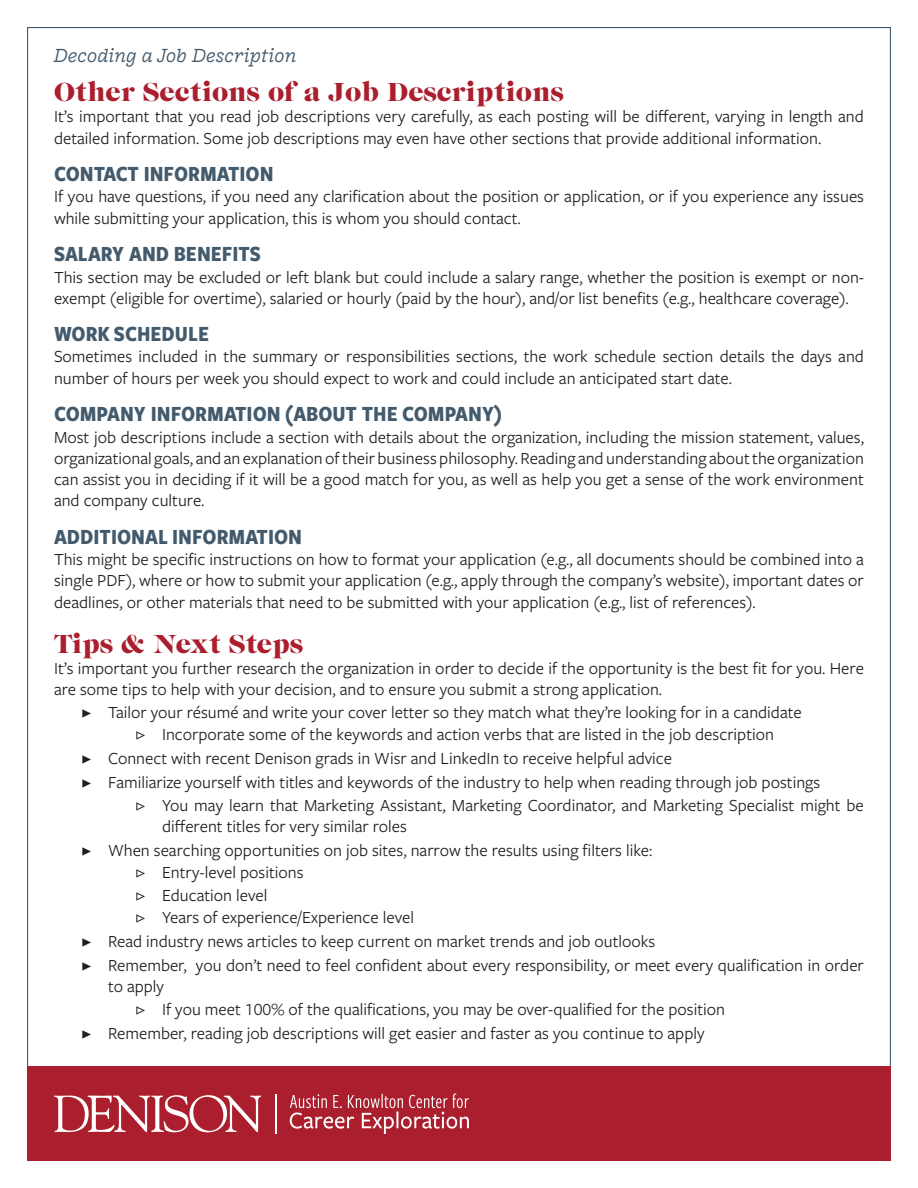
<style>
.page{position:relative;width:918px;height:1188px;background:#fff}
.page>*{position:absolute;margin:0;border:0;box-sizing:border-box;transform-origin:0 0}
.t1{font:27px "Caslon Graphique EF";color:#aa1e2d}
.t2{font:700 22.5px "Freight Sans Cnd Pro";color:#435b6d}
.t3{font:italic 21px "Freight Macro Pro";color:#435b6d}
.t4{font:17.7px/21.1px "Freight Sans Pro";color:#231f20}
.s1{font-family:"Minion Pro"}
</style>
<div class="page">
<div style="left:27px;top:1066px;width:864px;height:95px;background:#aa1e2d"></div>
<svg style="left:54px;top:1095px;width:207px;height:37px"></svg>
<hr style="left:275px;top:1094px;width:1px;height:39px;background:#fff">
<svg style="left:290px;top:1094px;width:179px;height:40px"></svg>
<p class="t3" style="left:54px;top:40px;width:244px">Decoding a Job Description</p>
<p class="t1" style="left:54px;top:77px;width:511px">Other Sections of a Job Descriptions</p>
<p class="t4" style="left:54px;top:105px;width:811px">It’s important that you read job descriptions very carefully, as each posting will be different, varying in length and detailed information. Some job descriptions may even have other sections that provide additional information.</p>
<p class="t2" style="left:54px;top:158px;width:221px">CONTACT INFORMATION</p>
<p class="t4" style="left:54px;top:185px;width:812px;line-height:21.6px">If you have questions, if you need any clarification about the position or application, or if you experience any issues while submitting your application, this is whom you should contact.</p>
<p class="t2" style="left:54px;top:239px;width:209px">SALARY AND BENEFITS</p>
<p class="t4" style="left:54px;top:265px;width:812px">This section may be excluded or left blank but could include a salary range, whether the position is exempt or non&shy;exempt (eligible for overtime), salaried or hourly (paid by the hour), and/or list benefits (e.g., healthcare coverage).</p>
<p class="t2" style="left:54px;top:318px;width:157px">WORK SCHEDULE</p>
<p class="t4" style="left:54px;top:345px;width:812px;line-height:21.6px">Sometimes included in the summary or responsibilities sections, the work schedule section details the days and number of hours per week you should expect to work and could include an anticipated start date.</p>
<p class="t2" style="left:54px;top:399px;width:450px">COMPANY INFORMATION (ABOUT THE COMPANY)</p>
<p class="t4" style="left:54px;top:425px;width:812px;text-align:justify">Most job descriptions include a section with details about the organization, including the mission statement, values, organizational goals, and an explanation of their business philosophy. Reading and understanding about the organization can assist you in deciding if it will be a good match for you, as well as help you get a sense of the work environment and company culture.</p>
<p class="t2" style="left:54px;top:521px;width:250px">ADDITIONAL INFORMATION</p>
<p class="t4" style="left:54px;top:548px;width:811px;text-align:justify">This might be specific instructions on how to format your application (e.g., all documents should be combined into a single PDF), where or how to submit your application (e.g., apply through the company’s website), important dates or deadlines, or other materials that need to be submitted with your application (e.g., list of references).</p>
<p class="t1" style="left:54px;top:629px;width:251px">Tips &amp; Next Steps</p>
<p class="t4" style="left:54px;top:657px;width:811px">It’s important you further research the organization in order to decide if the opportunity is the best fit for you. Here are some tips to help with your decision, and to ensure you submit a strong application.</p>
<p class="t4" style="left:81px;top:701px;width:722px"><span class="s1">▶</span> Tailor your résumé and write your cover letter so they match what they’re looking for in a candidate</p>
<p class="t4" style="left:135px;top:723px;width:641px"><span class="s1">▷</span> Incorporate some of the keywords and action verbs that are listed in the job description</p>
<p class="t4" style="left:81px;top:747px;width:593px"><span class="s1">▶</span> Connect with recent Denison grads in Wisr and LinkedIn to receive helpful advice</p>
<p class="t4" style="left:81px;top:771px;width:741px"><span class="s1">▶</span> Familiarize yourself with titles and keywords of the industry to help when reading through job postings</p>
<p class="t4" style="left:162px;top:794px;width:703px;text-indent:-27px"><span class="s1">▷</span> You may learn that Marketing Assistant, Marketing Coordinator, and Marketing Specialist might be different titles for very similar roles</p>
<p class="t4" style="left:81px;top:839px;width:573px"><span class="s1">▶</span> When searching opportunities on job sites, narrow the results using filters like:</p>
<p class="t4" style="left:135px;top:861px;width:170px"><span class="s1">▷</span> Entry-level positions</p>
<p class="t4" style="left:135px;top:884px;width:134px"><span class="s1">▷</span> Education level</p>
<p class="t4" style="left:135px;top:906px;width:281px"><span class="s1">▷</span> Years of experience/Experience level</p>
<p class="t4" style="left:81px;top:930px;width:576px"><span class="s1">▶</span> Read industry news articles to keep current on market trends and job outlooks</p>
<p class="t4" style="left:108px;top:954px;width:757px;text-indent:-27px"><span class="s1">▶</span> Remember, you don’t need to feel confident about every responsibility, or meet every qualification in order to apply</p>
<p class="t4" style="left:135px;top:998px;width:592px"><span class="s1">▷</span> If you meet 100% of the qualifications, you may be over-qualified for the position</p>
<p class="t4" style="left:81px;top:1022px;width:625px"><span class="s1">▶</span> Remember, reading job descriptions will get easier and faster as you continue to apply</p>
</div>
